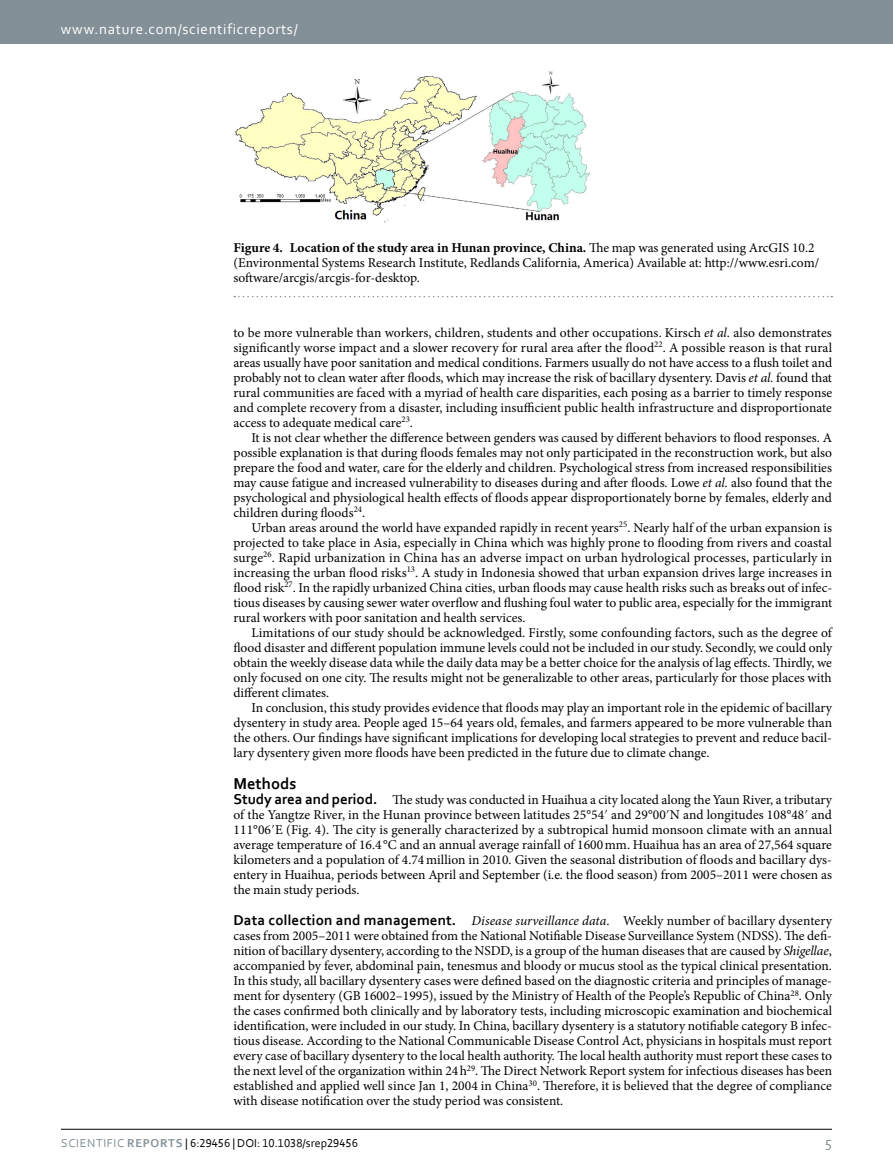
<style>
.page{position:relative;width:893px;height:1174px;background:#fff}
.page>*{position:absolute;margin:0;border:0;box-sizing:border-box;transform-origin:0 0}
.t1{font:700 16.5px "Corbel";color:#000}
.t2{font:15px "Corbel";letter-spacing:.045em;color:#fff}
.t3{font:15px "Corbel";color:#839097}
.t4{font:13.5px/15px "Minion Pro";color:#000;text-align:justify}
.t5{font:12px "Corbel";color:#000}
.s1{font-weight:700}
.s2{font-style:italic}
.s3{font-family:"Corbel";font-weight:700;font-size:15px}
.s4{font-family:"STIX General"}
.s5{color:#839097}
.s6{font-weight:700;color:#839097}
</style>
<div class="page">
<div style="left:0;top:0;width:893px;height:43px;background:#839097"></div>
<hr style="left:61px;top:1129px;width:771px;height:1px;background:#000">
<img style="left:235px;top:71px;width:356px;height:152px">
<svg style="left:234px;top:296px;width:598px;height:1px"></svg>
<p class="t2" style="left:61px;top:19px;width:238px">www.nature.com/scientificreports/</p>
<p class="t4" style="left:233px;top:240px;width:587px;text-align:left"><span class="s1">Figure 4. Location of the study area in Hunan province, China.</span> The map was generated using ArcGIS 10.2 (Environmental Systems Research Institute, Redlands California, America) Available at: http://www.esri.com/ software/arcgis/arcgis-for-desktop.</p>
<p class="t4" style="left:233px;top:325px;width:600px">to be more vulnerable than workers, children, students and other occupations. Kirsch <span class="s2">et al.</span> also demonstrates significantly worse impact and a slower recovery for rural area after the flood<sup>22</sup>. A possible reason is that rural areas usually have poor sanitation and medical conditions. Farmers usually do not have access to a flush toilet and probably not to clean water after floods, which may increase the risk of bacillary dysentery. Davis <span class="s2">et al.</span> found that rural communities are faced with a myriad of health care disparities, each posing as a barrier to timely response and complete recovery from a disaster, including insufficient public health infrastructure and disproportionate access to adequate medical care<sup>23</sup>.</p>
<p class="t4" style="left:233px;top:430px;width:600px;text-indent:18px">It is not clear whether the difference between genders was caused by different behaviors to flood responses. A possible explanation is that during floods females may not only participated in the reconstruction work, but also prepare the food and water, care for the elderly and children. Psychological stress from increased responsibilities may cause fatigue and increased vulnerability to diseases during and after floods. Lowe <span class="s2">et al.</span> also found that the psychological and physiological health effects of floods appear disproportionately borne by females, elderly and children during floods<sup>24</sup>.</p>
<p class="t4" style="left:233px;top:520px;width:600px;text-indent:18px">Urban areas around the world have expanded rapidly in recent years<sup>25</sup>. Nearly half of the urban expansion is projected to take place in Asia, especially in China which was highly prone to flooding from rivers and coastal surge<sup>26</sup>. Rapid urbanization in China has an adverse impact on urban hydrological processes, particularly in increasing the urban flood risks<sup>13</sup>. A study in Indonesia showed that urban expansion drives large increases in flood risk<sup>27</sup>. In the rapidly urbanized China cities, urban floods may cause health risks such as breaks out of infec&shy;tious diseases by causing sewer water overflow and flushing foul water to public area, especially for the immigrant rural workers with poor sanitation and health services.</p>
<p class="t4" style="left:233px;top:625px;width:600px;text-indent:18px">Limitations of our study should be acknowledged. Firstly, some confounding factors, such as the degree of flood disaster and different population immune levels could not be included in our study. Secondly, we could only obtain the weekly disease data while the daily data may be a better choice for the analysis of lag effects. Thirdly, we only focused on one city. The results might not be generalizable to other areas, particularly for those places with different climates.</p>
<p class="t4" style="left:233px;top:700px;width:600px;text-indent:18px">In conclusion, this study provides evidence that floods may play an important role in the epidemic of bacillary dysentery in study area. People aged 15–64 years old, females, and farmers appeared to be more vulnerable than the others. Our findings have significant implications for developing local strategies to prevent and reduce bacil&shy;lary dysentery given more floods have been predicted in the future due to climate change.</p>
<p class="t1" style="left:233px;top:773px;width:64px">Methods</p>
<p class="t4" style="left:233px;top:792px;width:600px"><span class="s3">Study area and period.</span> The study was conducted in Huaihua a city located along the Yaun River, a tributary of the Yangtze River, in the Hunan province between latitudes 25°54<span class="s4">′</span> and 29°00<span class="s4">′</span>N and longitudes 108°48<span class="s4">′</span> and 111°06<span class="s4">′</span>E (Fig. 4). The city is generally characterized by a subtropical humid monsoon climate with an annual average temperature of 16.4 °C and an annual average rainfall of 1600mm. Huaihua has an area of 27,564 square kilometers and a population of 4.74million in 2010. Given the seasonal distribution of floods and bacillary dys&shy;entery in Huaihua, periods between April and September (i.e. the flood season) from 2005–2011 were chosen as the main study periods.</p>
<p class="t4" style="left:233px;top:913px;width:600px"><span class="s3">Data collection and management.</span> <span class="s2">Disease surveillance data</span>. Weekly number of bacillary dysentery cases from 2005–2011 were obtained from the National Notifiable Disease Surveillance System (NDSS). The defi&shy;nition of bacillary dysentery, according to the NSDD, is a group of the human diseases that are caused by <span class="s2">Shigellae</span>, accompanied by fever, abdominal pain, tenesmus and bloody or mucus stool as the typical clinical presentation.<br>In this study, all bacillary dysentery cases were defined based on the diagnostic criteria and principles of manage&shy;ment for dysentery (GB 16002–1995), issued by the Ministry of Health of the People’s Republic of China<sup>28</sup>. Only the cases confirmed both clinically and by laboratory tests, including microscopic examination and biochemical identification, were included in our study. In China, bacillary dysentery is a statutory notifiable category B infec&shy;tious disease. According to the National Communicable Disease Control Act, physicians in hospitals must report every case of bacillary dysentery to the local health authority. The local health authority must report these cases to the next level of the organization within 24h<sup>29</sup>. The Direct Network Report system for infectious diseases has been established and applied well since Jan 1, 2004 in China<sup>30</sup>. Therefore, it is believed that the degree of compliance with disease notification over the study period was consistent.</p>
<p class="t5" style="left:61px;top:1135px;width:298px"><span class="s5">Scientific</span> <span class="s6">Reports</span> | 6:29456 | DOI: 10.1038/srep29456</p>
<p class="t3" style="left:825px;top:1132px;width:9px">5</p>
</div>
